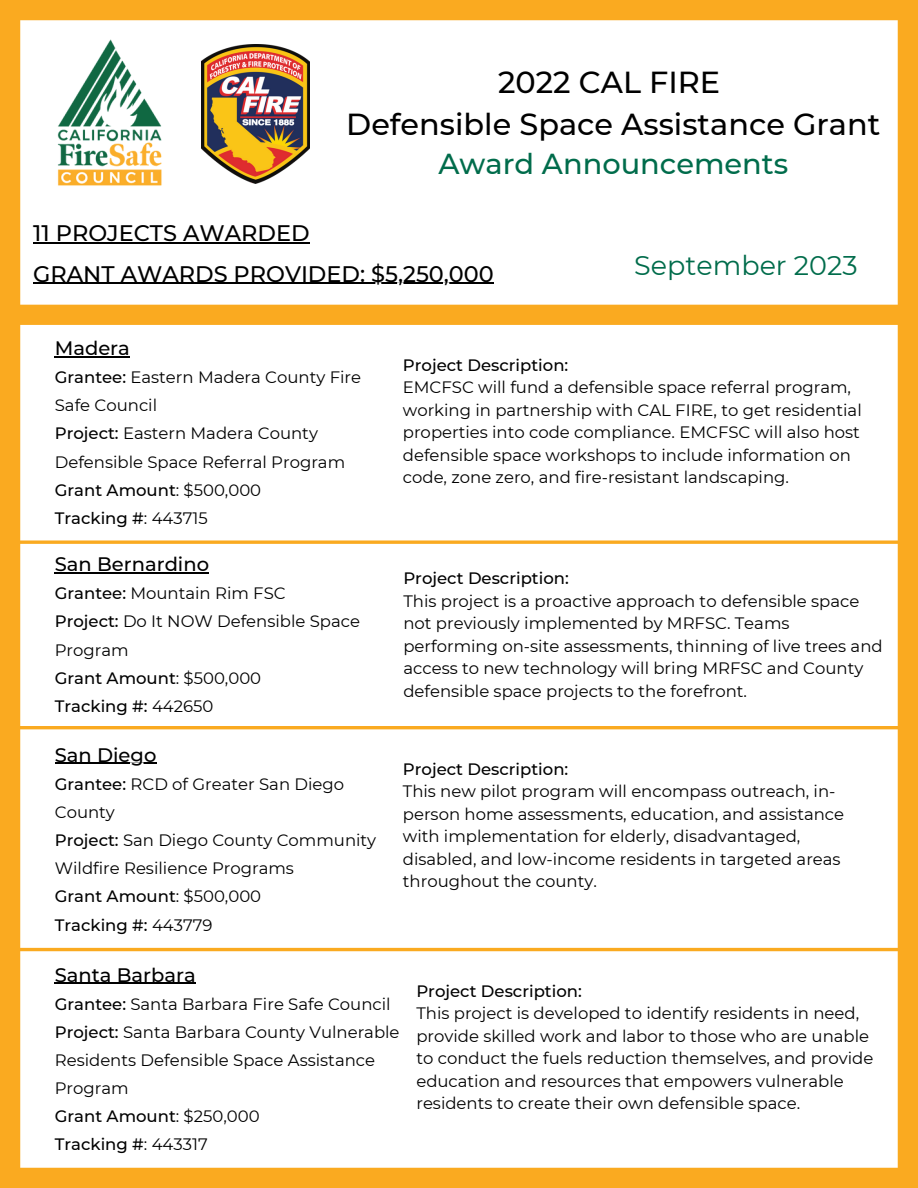
<style>
.page{position:relative;width:918px;height:1188px;background:#fff}
.page>*{position:absolute;margin:0;border:0;box-sizing:border-box;transform-origin:0 0}
.t1{font:500 30.3px "Montserrat";color:#000}
.t2{font:500 28.8px "Montserrat";color:#006c4b}
.t3{font:27px "Montserrat";color:#006c4b}
.t4{font:500 22.5px "Montserrat";color:#000}
.t5{font:500 19.5px "Montserrat";color:#000}
.t6{font:16.5px/22.5px "Montserrat";color:#000}
.t7{font:500 16.5px "Montserrat";color:#000}
.s1{font-weight:500}
.s2{font-weight:400}
</style>
<div class="page">
<img style="left:57px;top:39px;width:105px;height:147px">
<div style="left:20px;top:0;width:878px;height:20px;background:#faaa20"></div>
<div style="left:898px;top:0;width:20px;height:1188px;background:#faaa20"></div>
<div style="left:18px;top:305px;width:880px;height:20px;background:#faaa20"></div>
<div style="left:0;top:1168px;width:918px;height:20px;background:#faaa20"></div>
<div style="left:0;top:0;width:20px;height:1188px;background:#faaa20"></div>
<svg style="left:70px;top:573px;width:90px;height:1px"></svg>
<svg style="left:20px;top:540px;width:878px;height:4px;background:#fab642"></svg>
<hr style="left:3px;top:726px;width:915px;height:3px;background:#faaa20">
<hr style="left:55px;top:356px;width:75px;height:1px;background:#000">
<img style="left:201px;top:44px;width:108px;height:140px">
<hr style="left:55px;top:572px;width:154px;height:1px;background:#000">
<hr style="left:55px;top:763px;width:101px;height:1px;background:#000">
<hr style="left:33px;top:242px;width:277px;height:1px;background:#000">
<hr style="left:33px;top:283px;width:461px;height:1px;background:#000">
<hr style="left:55px;top:983px;width:141px;height:1px;background:#000">
<hr style="left:10px;top:948px;width:908px;height:3px;background:#faaa20">
<p class="t1" style="left:498px;top:64px;width:224px">2022 CAL FIRE</p>
<p class="t1" style="left:346px;top:106px;width:536px">Defensible Space Assistance Grant</p>
<p class="t2" style="left:438px;top:146px;width:351px">Award Announcements</p>
<p class="t4" style="left:33px;top:219px;width:278px">11 PROJECTS AWARDED</p>
<p class="t4" style="left:33px;top:260px;width:462px">GRANT AWARDS PROVIDED: $5,250,000</p>
<p class="t3" style="left:634px;top:249px;width:225px">September 2023</p>
<p class="t5" style="left:55px;top:336px;width:77px">Madera</p>
<p class="t6" style="left:55px;top:363px;width:308px;line-height:28.2px"><span class="s1">Grantee:</span> Eastern Madera County Fire<br>Safe Council</p>
<p class="t6" style="left:55px;top:419px;width:292px;line-height:28.2px"><span class="s1">Project:</span> Eastern Madera County<br>Defensible Space Referral Program</p>
<p class="t7" style="left:55px;top:480px;width:208px">Grant Amount<span class="s2">: $500,000</span></p>
<p class="t7" style="left:55px;top:508px;width:154px">Tracking #<span class="s2">: 443715</span></p>
<p class="t5" style="left:55px;top:552px;width:156px">San Bernardino</p>
<p class="t6" style="left:55px;top:582px;width:232px"><span class="s1">Grantee:</span> Mountain Rim FSC</p>
<p class="t6" style="left:55px;top:607px;width:307px;line-height:28.2px"><span class="s1">Project:</span> Do It NOW Defensible Space<br>Program</p>
<p class="t7" style="left:55px;top:668px;width:208px">Grant Amount<span class="s2">: $500,000</span></p>
<p class="t7" style="left:55px;top:696px;width:160px">Tracking #: <span class="s2">442650</span></p>
<p class="t5" style="left:55px;top:743px;width:103px">San Diego</p>
<p class="t6" style="left:55px;top:770px;width:291px;line-height:28.2px"><span class="s1">Grantee:</span> RCD of Greater San Diego<br>County</p>
<p class="t6" style="left:55px;top:826px;width:323px;line-height:28.2px"><span class="s1">Project:</span> San Diego County Community<br>Wildfire Resilience Programs</p>
<p class="t7" style="left:55px;top:886px;width:208px">Grant Amount<span class="s2">: $500,000</span></p>
<p class="t7" style="left:55px;top:915px;width:159px">Tracking #: <span class="s2">443779</span></p>
<p class="t7" style="left:403px;top:355px;width:167px">Project Description:</p>
<p class="t6" style="left:403px;top:376px;width:460px">EMCFSC will fund a defensible space referral program, working in partnership with CAL FIRE, to get residential properties into code compliance. EMCFSC will also host defensible space workshops to include information on code, zone zero, and fire-resistant landscaping.</p>
<p class="t7" style="left:403px;top:568px;width:167px">Project Description:</p>
<p class="t6" style="left:403px;top:590px;width:481px">This project is a proactive approach to defensible space not previously implemented by MRFSC. Teams performing on-site assessments, thinning of live trees and access to new technology will bring MRFSC and County defensible space projects to the forefront.</p>
<p class="t7" style="left:403px;top:759px;width:167px">Project Description:</p>
<p class="t6" style="left:403px;top:780px;width:443px">This new pilot program will encompass outreach, in&shy;person home assessments, education, and assistance with implementation for elderly, disadvantaged, disabled, and low-income residents in targeted areas throughout the county.</p>
<p class="t5" style="left:55px;top:963px;width:143px">Santa Barbara</p>
<p class="t6" style="left:55px;top:993px;width:337px"><span class="s1">Grantee:</span> Santa Barbara Fire Safe Council</p>
<p class="t6" style="left:55px;top:1018px;width:346px;line-height:28.2px"><span class="s1">Project:</span> Santa Barbara County Vulnerable<br>Residents Defensible Space Assistance<br>Program</p>
<p class="t7" style="left:55px;top:1106px;width:206px">Grant Amount<span class="s2">: $250,000</span></p>
<p class="t7" style="left:55px;top:1134px;width:154px">Tracking #<span class="s2">: 443317</span></p>
<p class="t7" style="left:416px;top:981px;width:167px">Project Description:</p>
<p class="t6" style="left:416px;top:1002px;width:458px">This project is developed to identify residents in need, provide skilled work and labor to those who are unable to conduct the fuels reduction themselves, and provide education and resources that empowers vulnerable residents to create their own defensible space.</p>
</div>
